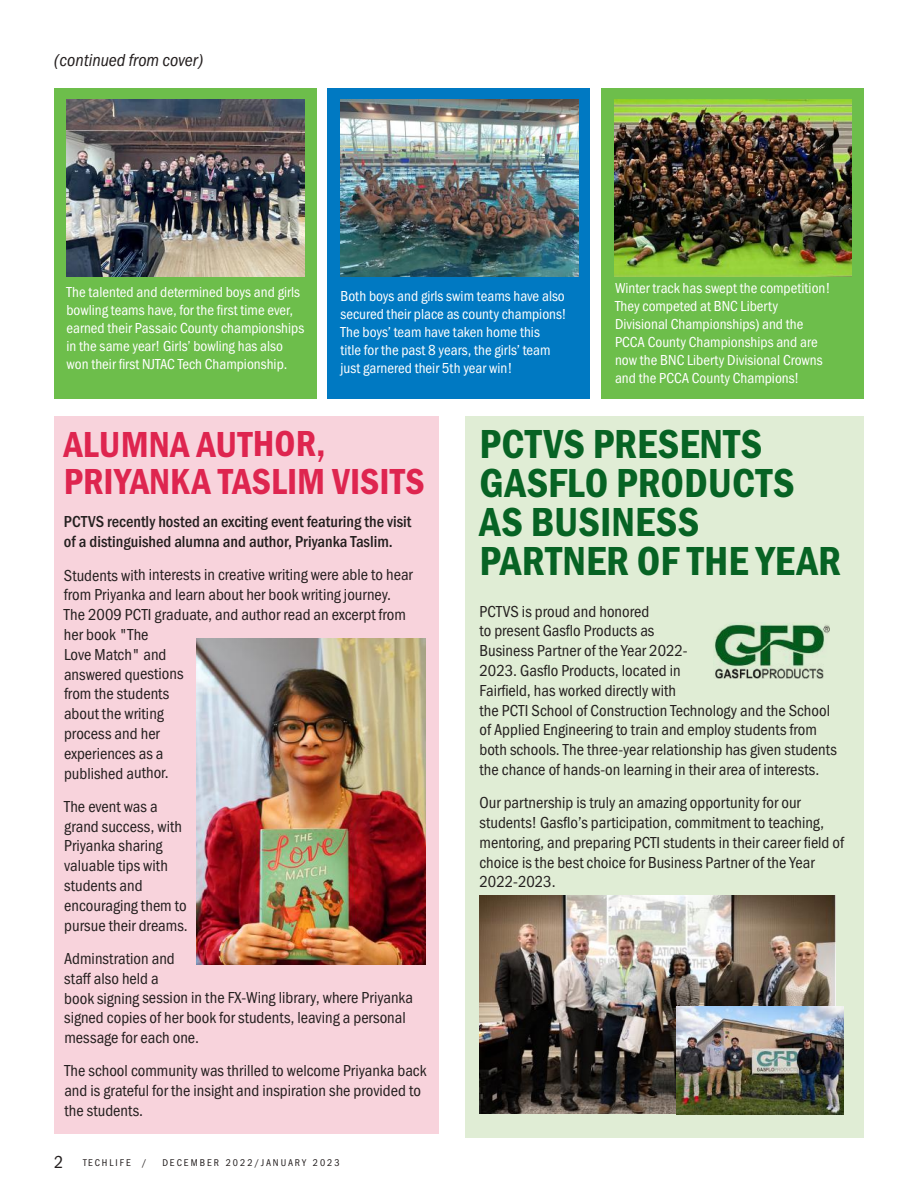
<style>
.page{position:relative;width:918px;height:1188px;background:#fff}
.page>*{position:absolute;margin:0;border:0;box-sizing:border-box;transform-origin:0 0}
.t1{font:42px/39px "Franklin Gothic URW Con Dem";color:#076324}
.t2{font:37.5px/37.5px "Franklin Gothic URW Con Dem";color:#de254f}
.t3{font:18px "Franklin Gothic URW Con Boo Ita";color:#241f1f}
.t4{font:16.5px/19.8px "Franklin Gothic URW Cond";color:#241f1f}
.t5{font:500 16.5px/19.8px "Franklin Gothic URW Cond";color:#241f1f}
.t6{font:15px/18px "Franklin Gothic URW Cond";color:#fff}
.t7{font:condensed 10.2px "Franklin Gothic LT Pro";letter-spacing:.2em;color:#241f1f}
.s1{font-size:18px}
</style>
<div class="page">
<div style="left:602px;top:89px;width:262px;height:310px;background:#6dbe4b"></div>
<div style="left:328px;top:89px;width:262px;height:310px;background:#0079c2"></div>
<img style="left:340px;top:99px;width:238px;height:178px">
<div style="left:466px;top:416px;width:398px;height:722px;background:#e0edd5"></div>
<img style="left:480px;top:895px;width:355px;height:219px">
<img style="left:714px;top:624px;width:116px;height:54px">
<img style="left:676px;top:1006px;width:168px;height:108px">
<div style="left:54px;top:89px;width:263px;height:310px;background:#6dbe4b"></div>
<img style="left:66px;top:99px;width:239px;height:178px">
<img style="left:614px;top:99px;width:238px;height:177px">
<div style="left:54px;top:416px;width:384px;height:718px;background:#f8d3dc"></div>
<img style="left:197px;top:638px;width:228px;height:327px">
<p class="t3" style="left:54px;top:50px;width:151px">(continued from cover)</p>
<p class="t6" style="left:66px;top:283px;width:239px">The talented and determined boys and girls bowling teams have, for the first time ever, earned their Passaic County championships in the same year! Girls’ bowling has also won their first NJTAC Tech Championship.</p>
<p class="t6" style="left:341px;top:286px;width:228px">Both boys and girls swim teams have also secured their place as county champions!<br>The boys’ team have taken home this<br>title for the past 8 years, the girls’ team just garnered their 5th year win!</p>
<p class="t6" style="left:615px;top:278px;width:217px">Winter track has swept the competition!<br>They competed at BNC Liberty Divisional Championships) and the PCCA County Championships and are now the BNC Liberty Divisional Crowns and the PCCA County Champions!</p>
<h2 class="t2" style="left:64px;top:424px;width:362px">ALUMNA AUTHOR,<br>PRIYANKA TASLIM VISITS</h2>
<p class="t5" style="left:64px;top:511px;width:349px">PCTVS recently hosted an exciting event featuring the visit of a distinguished alumna and author, Priyanka Taslim.</p>
<p class="t4" style="left:64px;top:564px;width:350px">Students with interests in creative writing were able to hear from Priyanka and learn about her book writing journey.<br>The 2009 PCTI graduate, and author read an excerpt from her book "The<br>Love Match" and<br>answered questions<br>from the students<br>about the writing<br>process and her<br>experiences as a<br>published author.</p>
<p class="t4" style="left:64px;top:795px;width:125px">The event was a grand success, with<br>Priyanka sharing valuable tips with students and encouraging them to pursue their dreams.</p>
<p class="t4" style="left:64px;top:947px;width:350px">Adminstration and<br>staff also held a<br>book signing session in the FX-Wing library, where Priyanka signed copies of her book for students, leaving a personal message for each one.</p>
<p class="t4" style="left:64px;top:1060px;width:364px">The school community was thrilled to welcome Priyanka back and is grateful for the insight and inspiration she provided to the students.</p>
<p class="t7" style="left:54px;top:1157px;width:94px"><span class="s1">2</span> TECHLIFE /</p>
<p class="t7" style="left:162px;top:1157px;width:179px">DECEMBER 2022/JANUARY 2023</p>
<h1 class="t1" style="left:480px;top:423px;width:363px">PCTVS PRESENTS<br>GASFLO PRODUCTS<br>AS BUSINESS<br>PARTNER OF THE YEAR</h1>
<p class="t4" style="left:480px;top:600px;width:359px">PCTVS is proud and honored<br>to present Gasflo Products as<br>Business Partner of the Year 2022-<br>2023. Gasflo Products, located in<br>Fairfield, has worked directly with<br>the PCTI School of Construction Technology and the School of Applied Engineering to train and employ students from both schools. The three-year relationship has given students the chance of hands-on learning in their area of interests.</p>
<p class="t4" style="left:480px;top:792px;width:366px">Our partnership is truly an amazing opportunity for our students! Gasflo’s participation, commitment to teaching, mentoring, and preparing PCTI students in their career field of choice is the best choice for Business Partner of the Year 2022-2023.</p>
</div>
